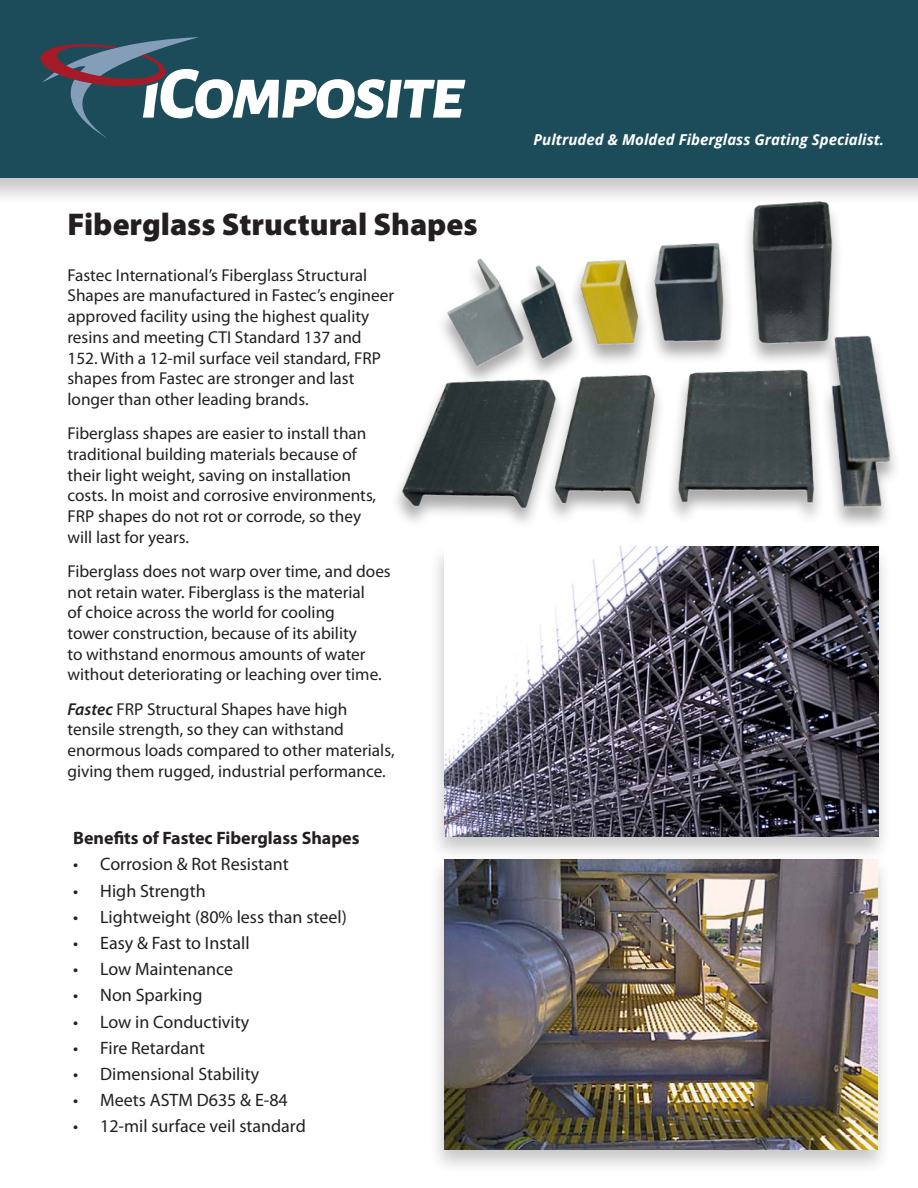
<style>
.page{position:relative;width:918px;height:1188px;background:#fff}
.page>*{position:absolute;margin:0;border:0;box-sizing:border-box;transform-origin:0 0}
.t1{font:900 31.5px "Myriad Pro";color:#231f20}
.t2{font:18px "Myriad Pro";color:#231f20}
.t3{font:700 18px "Myriad Pro";color:#231f20}
.t4{font:17.25px/20.7px "Myriad Pro";color:#231f20}
.t5{font:italic 700 15px "Open Sans";color:#fff}
.t6{font:italic 15px "Myriad Pro";letter-spacing:.02em;color:#fff;scale:1.15 1}
.s1{font-weight:600;font-style:italic}
</style>
<div class="page">
<img style="left:396px;top:206px;width:500px;height:319px">
<div style="left:0;top:168px;width:918px;height:38px;background:#231f20;opacity:.24"></div>
<div style="left:428px;top:855px;width:463px;height:320px;background:#231f20;opacity:.25"></div>
<img style="left:444px;top:862px;width:433px;height:287px">
<div style="left:428px;top:542px;width:464px;height:320px;background:#231f20;opacity:.25"></div>
<img style="left:444px;top:547px;width:434px;height:290px">
<div style="left:0;top:0;width:918px;height:177px;background:#1c4c5a"></div>
<svg style="left:41px;top:37px;width:424px;height:101px"></svg>
<p class="t1" style="left:68px;top:204px;width:412px">Fiberglass Structural Shapes</p>
<p class="t4" style="left:68px;top:264px;width:328px">Fastec International’s Fiberglass Structural Shapes are manufactured in Fastec’s engineer approved facility using the highest quality resins and meeting CTI Standard 137 and 152. With a 12-mil surface veil standard, FRP shapes from Fastec are stronger and last longer than other leading brands.</p>
<p class="t4" style="left:68px;top:423px;width:310px">Fiberglass shapes are easier to install than traditional building materials because of their light weight, saving on installation costs. In moist and corrosive environments, FRP shapes do not rot or corrode, so they will last for years.</p>
<p class="t4" style="left:68px;top:560px;width:325px">Fiberglass does not warp over time, and does not retain water. Fiberglass is the material<br>of choice across the world for cooling<br>tower construction, because of its ability<br>to withstand enormous amounts of water without deteriorating or leaching over time.</p>
<p class="t4" style="left:68px;top:698px;width:329px"><span class="s1">Fastec</span> FRP Structural Shapes have high tensile strength, so they can withstand enormous loads compared to other materials, giving them rugged, industrial performance.</p>
<p class="t3" style="left:73px;top:826px;width:288px">Benefits of Fastec Fiberglass Shapes</p>
<p class="t2" style="left:73px;top:853px;width:217px">• Corrosion &amp; Rot Resistant</p>
<p class="t2" style="left:73px;top:880px;width:134px">• High Strength</p>
<p class="t2" style="left:73px;top:906px;width:275px">• Lightweight (80% less than steel)</p>
<p class="t2" style="left:73px;top:932px;width:178px">• Easy &amp; Fast to Install</p>
<p class="t2" style="left:73px;top:958px;width:161px">• Low Maintenance</p>
<p class="t2" style="left:73px;top:984px;width:131px">• Non Sparking</p>
<p class="t2" style="left:73px;top:1010px;width:178px">• Low in Conductivity</p>
<p class="t2" style="left:73px;top:1037px;width:133px">• Fire Retardant</p>
<p class="t2" style="left:73px;top:1063px;width:188px">• Dimensional Stability</p>
<p class="t2" style="left:73px;top:1089px;width:216px">• Meets ASTM D635 &amp; E-84</p>
<p class="t2" style="left:73px;top:1115px;width:234px">• 12-mil surface veil standard</p>
<p class="t5" style="left:534px;top:129px;width:352px">Pultruded &amp; Molded Fiberglass Grating Specialist.</p>
<p class="t6" style="left:567px;top:132px;width:270px">COMPOSITE PULTRUSION MANUFACTURER</p>
</div>
